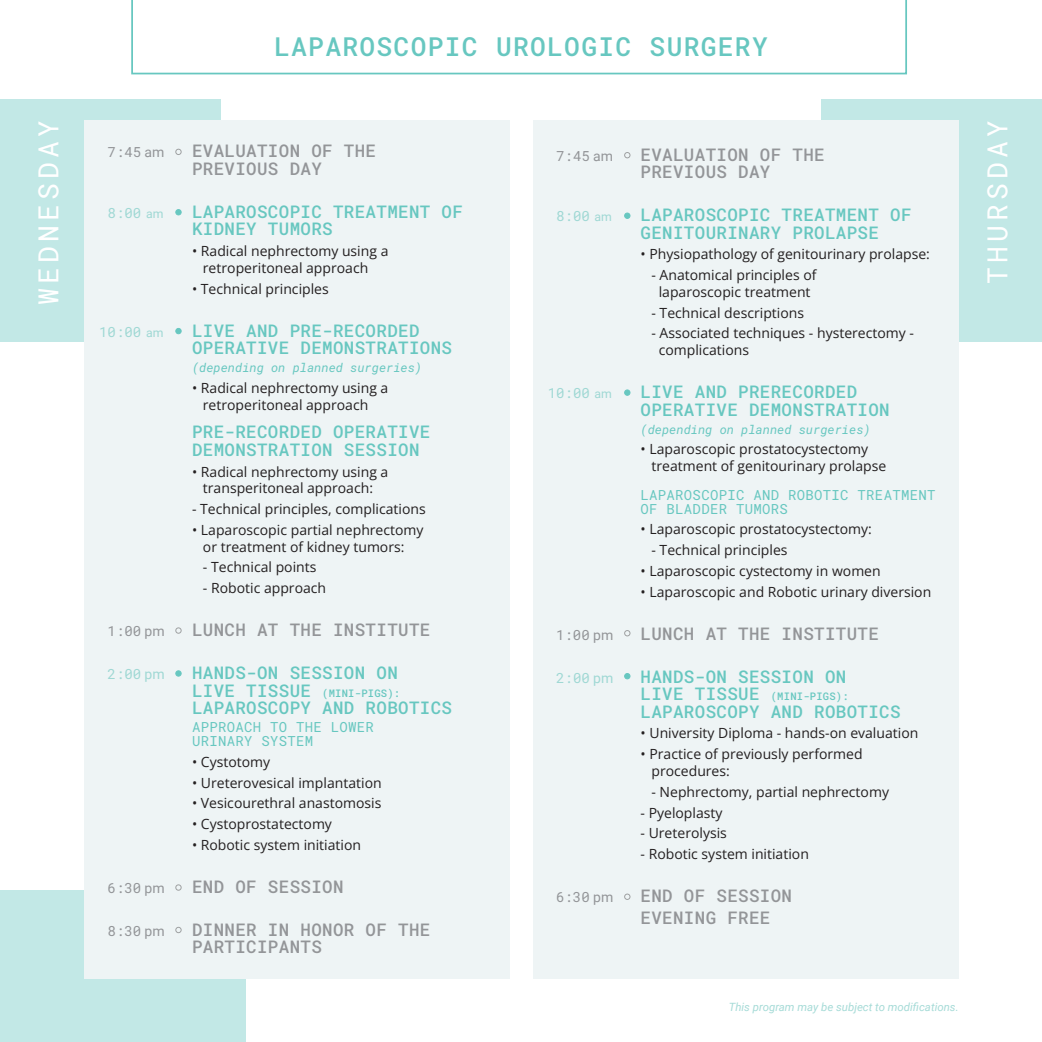
<style>
.page{position:relative;width:1042px;height:1042px;background:#fff}
.page>*{position:absolute;margin:0;border:0;box-sizing:border-box;transform-origin:0 0}
.t1{font:28px "Roboto Mono";letter-spacing:.15em;color:#fff}
.t2{font:26.25px "Roboto Mono";letter-spacing:.05em;color:#67c7c0}
.t3{font:17.5px/17.5px "Roboto Mono";letter-spacing:.02em;color:#67c7c0}
.t4{font:17.5px/17.5px "Roboto Mono";letter-spacing:.02em;color:#939598}
.t5{font:14px/16.8px "Open Sans";color:#231f20}
.t6{font:14px/14px "Roboto Mono";letter-spacing:.02em;color:#67c7c0}
.t7{font:14px "Roboto Mono";color:#939598}
.t8{font:14px "Roboto Mono";color:#9fd8d4}
.t9{font:italic 12.25px "Roboto Mono";color:#67c7c0}
.t10{font:italic 11.38px "Roboto";color:#a6dbd7}
.t11{font:10.5px "Roboto Mono";letter-spacing:.02em;color:#67c7c0}
.s1{font-family:"Roboto"}
.s2{font-family:"Roboto";font-size:12.25px}
.s3{font-size:17.5px}
</style>
<div class="page">
<div style="left:0;top:890px;width:246px;height:152px;background:#c2e8e6"></div>
<svg style="left:131px;top:0;width:776px;height:74px"></svg>
<div style="left:0;top:99px;width:220px;height:242px;background:#c2e8e6"></div>
<div style="left:821px;top:99px;width:221px;height:242px;background:#c2e8e6"></div>
<div style="left:84px;top:120px;width:426px;height:858px;background:#eef4f5"></div>
<div style="left:533px;top:120px;width:425px;height:858px;background:#eef4f5"></div>
<div style="left:175px;top:209px;width:7px;height:6px;border:1px solid #67c7c0;border-radius:50%"></div>
<div style="left:175px;top:328px;width:7px;height:6px;border:1px solid #67c7c0;border-radius:50%"></div>
<div style="left:175px;top:670px;width:7px;height:6px;border:1px solid #67c7c0;border-radius:50%"></div>
<svg style="left:624px;top:213px;width:6px;height:6px"></svg>
<div style="left:624px;top:389px;width:6px;height:7px;border:1px solid #67c7c0;border-radius:50%"></div>
<svg style="left:624px;top:673px;width:6px;height:6px"></svg>
<div style="left:175px;top:149px;width:7px;height:6px;border:1px solid #231f20;border-radius:50%"></div>
<div style="left:175px;top:627px;width:7px;height:7px;border:1px solid #231f20;border-radius:50%"></div>
<div style="left:175px;top:884px;width:7px;height:6px;border:1px solid #231f20;border-radius:50%"></div>
<div style="left:175px;top:927px;width:7px;height:6px;border:1px solid #231f20;border-radius:50%"></div>
<svg style="left:624px;top:152px;width:6px;height:6px"></svg>
<svg style="left:624px;top:630px;width:6px;height:6px"></svg>
<div style="left:624px;top:893px;width:6px;height:7px;border:1px solid #231f20;border-radius:50%"></div>
<h2 class="t2" style="left:274px;top:29px;width:495px">LAPAROSCOPIC UROLOGIC SURGERY</h2>
<h1 class="t1" style="left:29px;top:305px;width:186px;rotate:-90deg">WEDNESDAY</h1>
<h1 class="t1" style="left:978px;top:284px;width:165px;rotate:-90deg">THURSDAY</h1>
<p class="t7" style="left:108px;top:143px;width:58px">7:45 <span class="s1">am</span></p>
<p class="t4" style="left:192px;top:142px;width:186px">EVALUATION OF THE<br>PREVIOUS DAY</p>
<p class="t8" style="left:108px;top:203px;width:57px">8:00 <span class="s2">am</span></p>
<p class="t3" style="left:192px;top:202px;width:272px">LAPAROSCOPIC TREATMENT OF<br>KIDNEY TUMORS</p>
<p class="t5" style="left:203px;top:242px;width:187px;text-indent:-11px">• Radical nephrectomy using a retroperitoneal approach</p>
<p class="t5" style="left:192px;top:280px;width:138px">• Technical principles</p>
<p class="t8" style="left:99px;top:322px;width:66px">10:00 <span class="s2">am</span></p>
<p class="t3" style="left:192px;top:321px;width:262px">LIVE AND PRE-RECORDED<br>OPERATIVE DEMONSTRATIONS</p>
<p class="t9" style="left:192px;top:359px;width:232px">(depending on planned surgeries)</p>
<p class="t5" style="left:203px;top:379px;width:187px;text-indent:-11px">• Radical nephrectomy using a retroperitoneal approach</p>
<p class="t3" style="left:192px;top:423px;width:240px">PRE-RECORDED OPERATIVE<br>DEMONSTRATION SESSION</p>
<p class="t5" style="left:192px;top:463px;width:198px;text-align:center">• Radical nephrectomy using a transperitoneal approach:</p>
<p class="t5" style="left:192px;top:500px;width:235px">- Technical principles, complications</p>
<p class="t5" style="left:192px;top:521px;width:233px;text-align:center">• Laparoscopic partial nephrectomy or treatment of kidney tumors:</p>
<p class="t5" style="left:203px;top:558px;width:115px">- Technical points</p>
<p class="t5" style="left:203px;top:579px;width:125px">- Robotic approach</p>
<p class="t7" style="left:108px;top:621px;width:59px">1:00 <span class="s1">pm</span></p>
<p class="t4" style="left:192px;top:620px;width:240px">LUNCH AT THE INSTITUTE</p>
<p class="t8" style="left:108px;top:664px;width:59px">2:00 <span class="s1">pm</span></p>
<p class="t3" style="left:192px;top:663px;width:207px">HANDS-ON SESSION ON</p>
<p class="t11" style="left:192px;top:685px;width:210px"><span class="s3">LIVE TISSUE</span> (MINI-PIGS):</p>
<p class="t3" style="left:192px;top:698px;width:262px">LAPAROSCOPY AND ROBOTICS</p>
<p class="t6" style="left:192px;top:719px;width:184px">APPROACH TO THE LOWER<br>URINARY SYSTEM</p>
<p class="t5" style="left:192px;top:753px;width:80px">• Cystotomy</p>
<p class="t5" style="left:192px;top:774px;width:191px">• Ureterovesical implantation</p>
<p class="t5" style="left:192px;top:794px;width:191px">• Vesicourethral anastomosis</p>
<p class="t5" style="left:192px;top:815px;width:141px">• Cystoprostatectomy</p>
<p class="t5" style="left:192px;top:836px;width:171px">• Robotic system initiation</p>
<p class="t7" style="left:108px;top:878px;width:59px">6:30 <span class="s1">pm</span></p>
<p class="t4" style="left:192px;top:877px;width:153px">END OF SESSION</p>
<p class="t7" style="left:108px;top:921px;width:59px">8:30 <span class="s1">pm</span></p>
<p class="t4" style="left:192px;top:920px;width:240px">DINNER IN HONOR OF THE<br>PARTICIPANTS</p>
<p class="t7" style="left:556px;top:146px;width:58px">7:45 <span class="s1">am</span></p>
<p class="t4" style="left:640px;top:145px;width:186px">EVALUATION OF THE<br>PREVIOUS DAY</p>
<p class="t8" style="left:556px;top:206px;width:57px">8:00 <span class="s2">am</span></p>
<p class="t3" style="left:640px;top:205px;width:272px">LAPAROSCOPIC TREATMENT OF<br>GENITOURINARY PROLAPSE</p>
<p class="t5" style="left:640px;top:245px;width:291px">• Physiopathology of genitourinary prolapse:</p>
<p class="t5" style="left:651px;top:266px;width:166px;text-align:center">- Anatomical principles of laparoscopic treatment</p>
<p class="t5" style="left:651px;top:304px;width:154px">- Technical descriptions</p>
<p class="t5" style="left:659px;top:324px;width:257px;text-indent:-7px">- Associated techniques - hysterectomy - complications</p>
<p class="t8" style="left:548px;top:383px;width:66px">10:00 <span class="s2">am</span></p>
<p class="t3" style="left:640px;top:383px;width:251px">LIVE AND PRERECORDED<br>OPERATIVE DEMONSTRATION</p>
<p class="t9" style="left:640px;top:421px;width:232px">(depending on planned surgeries)</p>
<p class="t5" style="left:651px;top:440px;width:236px;text-indent:-11px">• Laparoscopic prostatocystectomy treatment of genitourinary prolapse</p>
<p class="t6" style="left:640px;top:487px;width:296px">LAPAROSCOPIC AND ROBOTIC TREATMENT<br>OF BLADDER TUMORS</p>
<p class="t5" style="left:640px;top:521px;width:233px">• Laparoscopic prostatocystectomy:</p>
<p class="t5" style="left:651px;top:541px;width:138px">- Technical principles</p>
<p class="t5" style="left:640px;top:562px;width:242px">• Laparoscopic cystectomy in women</p>
<p class="t5" style="left:640px;top:583px;width:292px">• Laparoscopic and Robotic urinary diversion</p>
<p class="t7" style="left:556px;top:625px;width:59px">1:00 <span class="s1">pm</span></p>
<p class="t4" style="left:640px;top:624px;width:240px">LUNCH AT THE INSTITUTE</p>
<p class="t8" style="left:556px;top:668px;width:59px">2:00 <span class="s1">pm</span></p>
<p class="t3" style="left:640px;top:667px;width:207px">HANDS-ON SESSION ON</p>
<p class="t11" style="left:640px;top:689px;width:210px"><span class="s3">LIVE TISSUE</span> (MINI-PIGS):</p>
<p class="t3" style="left:640px;top:702px;width:262px">LAPAROSCOPY AND ROBOTICS</p>
<p class="t5" style="left:640px;top:724px;width:279px">• University Diploma - hands-on evaluation</p>
<p class="t5" style="left:651px;top:745px;width:213px;text-indent:-11px">• Practice of previously performed procedures:</p>
<p class="t5" style="left:651px;top:783px;width:239px">- Nephrectomy, partial nephrectomy</p>
<p class="t5" style="left:640px;top:804px;width:83px">- Pyeloplasty</p>
<p class="t5" style="left:640px;top:824px;width:88px">- Ureterolysis</p>
<p class="t5" style="left:640px;top:845px;width:170px">- Robotic system initiation</p>
<p class="t7" style="left:556px;top:887px;width:59px">6:30 <span class="s1">pm</span></p>
<p class="t4" style="left:640px;top:884px;width:153px;line-height:21.5px">END OF SESSION<br>EVENING FREE</p>
<p class="t10" style="left:729px;top:998px;width:231px">This program may be subject to modifications.</p>
</div>
